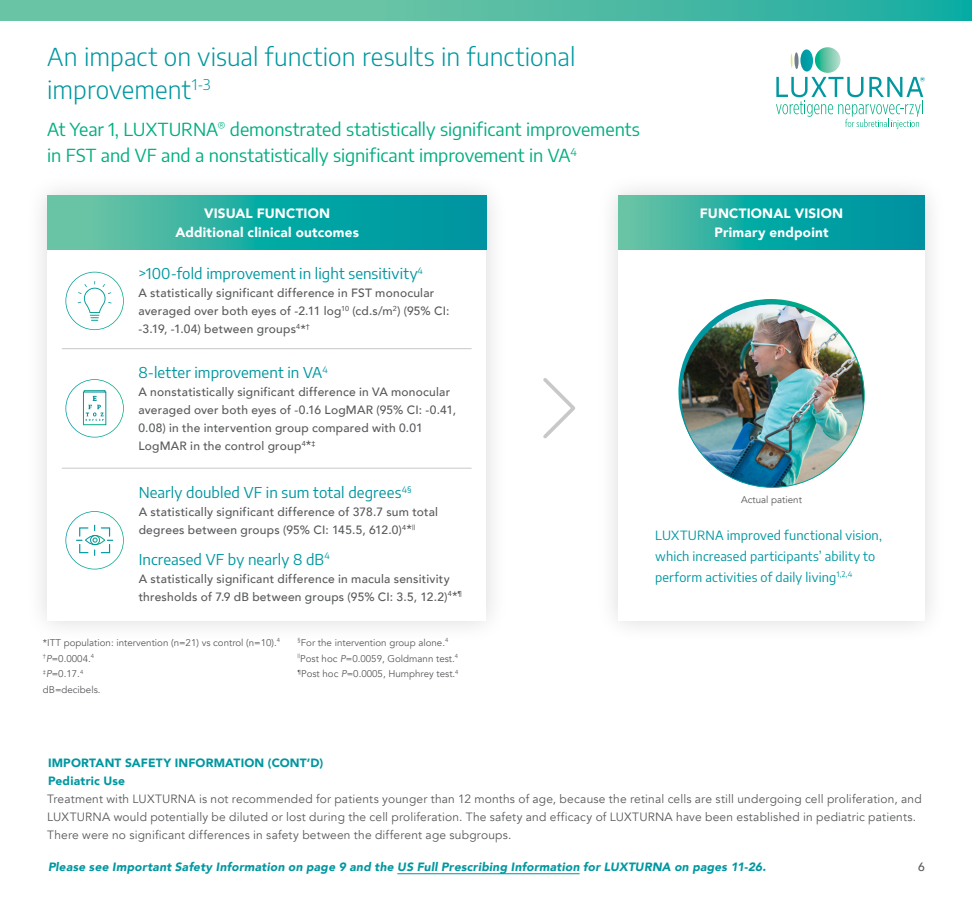
<style>
.page{position:relative;width:972px;height:918px;background:#fff}
.page>*{position:absolute;margin:0;border:0;box-sizing:border-box;transform-origin:0 0}
.Head_16_5_22_Encode{font:300 24.75px/33px "Encode Sans";letter-spacing:.005em;color:#0097a0}
.Subhead_12_17_Encode{font:18px/25.5px "Encode Sans";letter-spacing:-.005em;color:#00ae81}
._10_15_Encode_Reg_aq{font:15px "Encode Sans";letter-spacing:.005em;color:#0097a0}
._9_13_Avenir_Black_w{font:900 13.5px/19.5px "Avenir";letter-spacing:.015em;color:#fff;text-align:center}
.t1{font:12.75px/21px "Encode Sans";letter-spacing:.015em;color:#0097a0}
._8_12_Avenir_Med_80{font:500 12px/18px "Avenir";letter-spacing:.02em;color:#58595b}
._8_12_Avenir_Book_80{font:12px/18px "Avenir";letter-spacing:.015em;color:#58595b}
._8_12_Avenir_Black_w{font:italic 900 12px "Avenir";letter-spacing:.02em;color:#0097a0}
._8_12_Avenir_Black_w-2{font:900 12px "Avenir";letter-spacing:.015em;color:#0097a0}
._6_5_8_Avenir_Book{font:9.75px "Avenir";color:#58595b}
.s1{font-style:italic}
</style>
<div class="page">
<svg style="left:776px;top:47px;width:149px;height:82px"></svg>
<svg style="left:0;top:0;width:972px;height:20px;background:#51bca4"></svg>
<hr style="left:397px;top:873px;width:183px;height:1px;background:#0097a0">
<div style="left:595px;top:173px;width:353px;height:470px;background:#000;opacity:.15"></div>
<div style="left:618px;top:196px;width:307px;height:424px;background:#fff"></div>
<svg style="left:678px;top:299px;width:187px;height:189px"></svg>
<img style="left:681px;top:304px;width:183px;height:183px;border-radius:92px">
<svg style="left:618px;top:196px;width:307px;height:54px;background:#1ca8a2"></svg>
<div style="left:24px;top:173px;width:485px;height:470px;background:#fafafa"></div>
<div style="left:47px;top:196px;width:439px;height:424px;background:#fff"></div>
<svg style="left:47px;top:196px;width:439px;height:54px;background:#23aca2"></svg>
<hr style="left:62px;top:348px;width:410px;height:1px;background:#c7c8ca">
<hr style="left:62px;top:468px;width:410px;height:1px;background:#c7c8ca">
<svg style="left:65px;top:511px;width:59px;height:58px"></svg>
<svg style="left:65px;top:272px;width:59px;height:58px"></svg>
<svg style="left:65px;top:379px;width:59px;height:59px"></svg>
<div style="left:83px;top:392px;width:23px;height:33px;border:1px solid #fff"></div>
<svg style="left:543px;top:378px;width:33px;height:61px"></svg>
<p class="Head_16_5_22_Encode" style="left:47px;top:39px;width:530px">An impact on visual function results in functional improvement<sup>1-3</sup></p>
<p class="Subhead_12_17_Encode" style="left:47px;top:116px;width:594px">At Year 1, LUXTURNA<sup>®</sup> demonstrated statistically significant improvements in FST and VF and a nonstatistically significant improvement in VA<sup>4</sup></p>
<p class="_9_13_Avenir_Black_w" style="left:175px;top:203px;width:185px">VISUAL FUNCTION<br>Additional clinical outcomes</p>
<p class="_10_15_Encode_Reg_aq" style="left:138px;top:263px;width:286px">&gt;100-fold improvement in light sensitivity<sup>4</sup></p>
<p class="_8_12_Avenir_Med_80" style="left:138px;top:284px;width:313px">A statistically significant difference in FST monocular averaged over both eyes of -2.11 log<sup>10</sup> (cd.s/m<sup>2</sup>) (95% CI: -3.19, -1.04) between groups<sup>4</sup>*<sup>†</sup></p>
<p class="_10_15_Encode_Reg_aq" style="left:138px;top:362px;width:191px">8-letter improvement in VA<sup>4</sup></p>
<p class="_8_12_Avenir_Med_80" style="left:138px;top:382px;width:319px">A nonstatistically significant difference in VA monocular averaged over both eyes of -0.16 LogMAR (95% CI: -0.41, 0.08) in the intervention group compared with 0.01<br>LogMAR in the control group<sup>4</sup>*<sup>‡</sup></p>
<p class="_10_15_Encode_Reg_aq" style="left:139px;top:482px;width:275px">Nearly doubled VF in sum total degrees<sup>4§</sup></p>
<p class="_8_12_Avenir_Med_80" style="left:139px;top:502px;width:301px">A statistically significant difference of 378.7 sum total degrees between groups (95% CI: 145.5, 612.0)<sup>4</sup>*<sup>||</sup></p>
<p class="_10_15_Encode_Reg_aq" style="left:139px;top:549px;width:193px">Increased VF by nearly 8 dB<sup>4</sup></p>
<p class="_8_12_Avenir_Med_80" style="left:139px;top:569px;width:325px">A statistically significant difference in macula sensitivity thresholds of 7.9 dB between groups (95% CI: 3.5, 12.2)<sup>4</sup>*<sup>¶</sup></p>
<p class="_6_5_8_Avenir_Book" style="left:43px;top:637px;width:239px">*ITT population: intervention (n=21) vs control (n=10).<sup>4</sup></p>
<p class="_6_5_8_Avenir_Book" style="left:43px;top:652px;width:53px"><sup>†</sup><span class="s1">P</span>=0.0004.<sup>4</sup></p>
<p class="_6_5_8_Avenir_Book" style="left:43px;top:668px;width:42px"><sup>‡</sup><span class="s1">P</span>=0.17.<sup>4</sup></p>
<p class="_6_5_8_Avenir_Book" style="left:43px;top:684px;width:59px">dB=decibels.</p>
<p class="_6_5_8_Avenir_Book" style="left:298px;top:637px;width:152px"><sup>§</sup>For the intervention group alone.<sup>4</sup></p>
<p class="_6_5_8_Avenir_Book" style="left:298px;top:652px;width:162px"><sup>||</sup>Post hoc <span class="s1">P</span>=0.0059, Goldmann test.<sup>4</sup></p>
<p class="_6_5_8_Avenir_Book" style="left:298px;top:668px;width:162px"><sup>¶</sup>Post hoc <span class="s1">P</span>=0.0005, Humphrey test.<sup>4</sup></p>
<p class="_9_13_Avenir_Black_w" style="left:700px;top:203px;width:145px">FUNCTIONAL VISION<br>Primary endpoint</p>
<p class="_6_5_8_Avenir_Book" style="left:741px;top:493px;width:62px">Actual patient</p>
<p class="t1" style="left:655px;top:524px;width:228px">LUXTURNA improved functional vision, which increased participants’ ability to perform activities of daily living<sup>1,2,4</sup></p>
<p class="_8_12_Avenir_Black_w-2" style="left:48px;top:753px;width:277px">IMPORTANT SAFETY INFORMATION (CONT’D)</p>
<p class="_8_12_Avenir_Black_w-2" style="left:48px;top:771px;width:79px">Pediatric Use</p>
<p class="_8_12_Avenir_Book_80" style="left:47px;top:790px;width:876px">Treatment with LUXTURNA is not recommended for patients younger than 12 months of age, because the retinal cells are still undergoing cell proliferation, and<br>LUXTURNA would potentially be diluted or lost during the cell proliferation. The safety and efficacy of LUXTURNA have been established in pediatric patients.<br>There were no significant differences in safety between the different age subgroups.</p>
<p class="_8_12_Avenir_Black_w" style="left:48px;top:857px;width:720px">Please see Important Safety Information on page 9 and the US Full Prescribing Information for LUXTURNA on pages 11-26.</p>
<p class="_8_12_Avenir_Med_80" style="left:918px;top:857px;width:8px">6</p>
</div>
